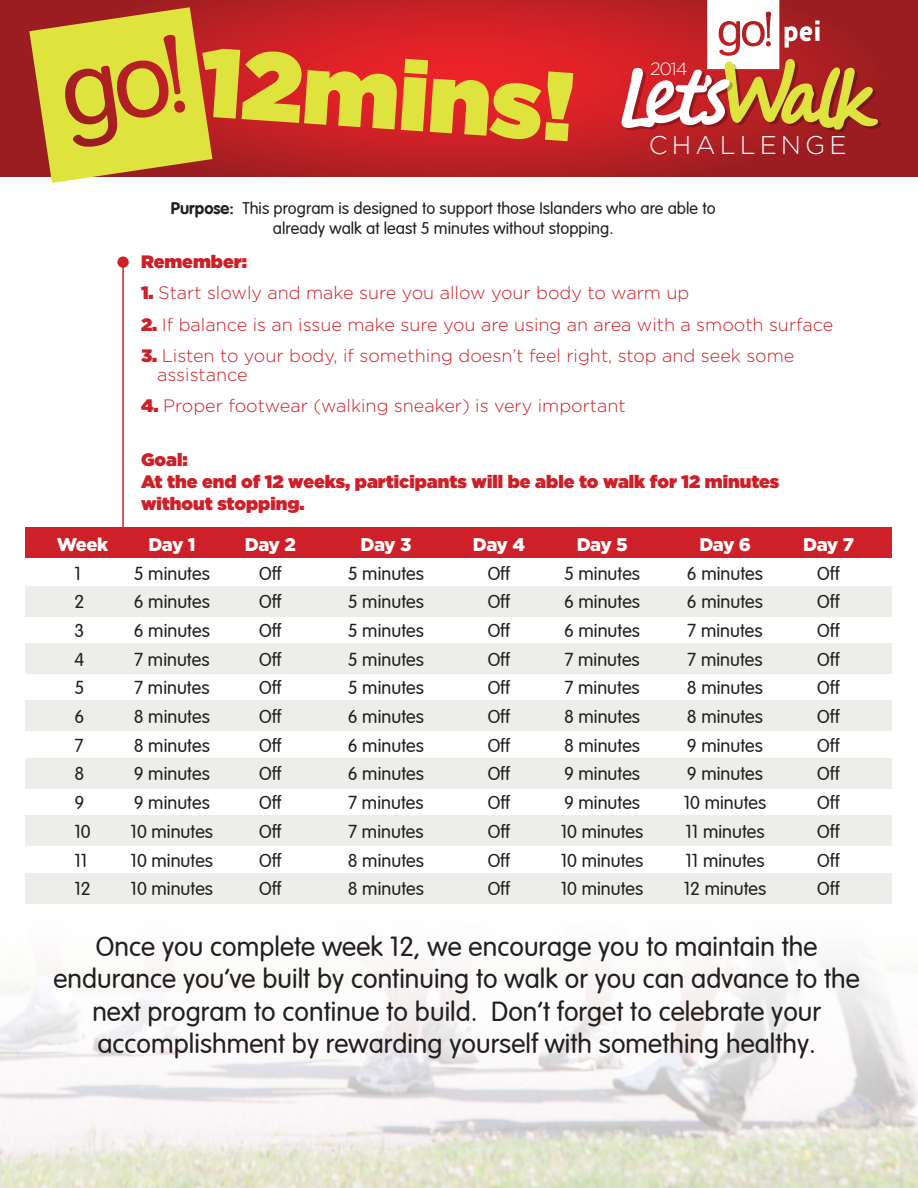
<style>
.page{position:relative;width:918px;height:1188px;background:#fff}
.page>*{position:absolute;margin:0;border:0;box-sizing:border-box;transform-origin:0 0}
.t1{font:900 97.65px "Gotham";color:#dee33e}
.t2{font:27px/32.4px "Corporate Rounded";color:#231f20;text-align:center}
.t3{font:300 25.65px "Gotham";letter-spacing:.16em;color:#fff}
.t4{font:18.3px "Corporate Rounded";color:#231f20}
.t5{font:900 18.3px "Gotham";letter-spacing:-.025em;color:#fff}
.t6{font:300 18px/19.2px "Gotham";color:#cd2028}
.t7{font:900 18px/22.2px "Gotham";color:#cd2028}
.t8{font:300 17.7px "Gotham";color:#fff}
.t9{font:16.5px/19.8px "Corporate Rounded";color:#231f20;text-align:center}
.s1{font-weight:700}
.s2{font-weight:900}
</style>
<div class="page">
<img style="left:0;top:259px;width:918px;height:929px">
<svg style="left:0;top:0;width:918px;height:177px;background:#c22025"></svg>
<svg style="left:29px;top:7px;width:183px;height:176px;background:#cea63b"></svg>
<div style="left:22px;top:523px;width:874px;height:327px;background:#fff"></div>
<div style="left:25px;top:527px;width:867px;height:31px;background:#cd2028"></div>
<div style="left:25px;top:586px;width:867px;height:31px;background:#ededea"></div>
<div style="left:25px;top:643px;width:867px;height:31px;background:#ededea"></div>
<div style="left:25px;top:700px;width:867px;height:31px;background:#ededea"></div>
<div style="left:25px;top:758px;width:867px;height:31px;background:#ededea"></div>
<div style="left:25px;top:816px;width:867px;height:30px;background:#ededea"></div>
<div style="left:25px;top:874px;width:867px;height:30px;background:#ededea"></div>
<hr style="left:122px;top:262px;width:2px;height:269px;background:#cd2028">
<div style="left:117px;top:256px;width:12px;height:12px;background:#cd2028;border-radius:50%"></div>
<svg style="left:622px;top:0;width:259px;height:132px"></svg>
<h1 class="t1" style="left:206px;top:11px;width:376px;rotate:4deg">12mins!</h1>
<p class="t8" style="left:650px;top:57px;width:39px">2014</p>
<h3 class="t3" style="left:649px;top:128px;width:199px">CHALLENGE</h3>
<p class="t9" style="left:171px;top:198px;width:546px"><span class="s1">Purpose:</span> This program is designed to support those Islanders who are able to already walk at least 5 minutes without stopping.</p>
<p class="t7" style="left:141px;top:250px;width:107px">Remember:</p>
<p class="t6" style="left:141px;top:283px;width:550px"><span class="s2">1.</span> Start slowly and make sure you allow your body to warm up</p>
<p class="t6" style="left:141px;top:314px;width:694px"><span class="s2">2.</span> If balance is an issue make sure you are using an area with a smooth surface</p>
<p class="t6" style="left:157px;top:345px;width:639px;text-indent:-16px"><span class="s2">3.</span> Listen to your body, if something doesn’t feel right, stop and seek some assistance</p>
<p class="t6" style="left:141px;top:396px;width:486px"><span class="s2">4.</span> Proper footwear (walking sneaker) is very important</p>
<p class="t7" style="left:141px;top:448px;width:640px">Goal:<br>At the end of 12 weeks, participants will be able to walk for 12 minutes without stopping.</p>
<p class="t5" style="left:57px;top:532px;width:53px">Week</p>
<p class="t5" style="left:148px;top:532px;width:49px">Day 1</p>
<p class="t5" style="left:245px;top:532px;width:53px">Day 2</p>
<p class="t5" style="left:361px;top:532px;width:52px">Day 3</p>
<p class="t5" style="left:473px;top:532px;width:54px">Day 4</p>
<p class="t5" style="left:577px;top:532px;width:53px">Day 5</p>
<p class="t5" style="left:699px;top:532px;width:53px">Day 6</p>
<p class="t5" style="left:803px;top:532px;width:52px">Day 7</p>
<p class="t4" style="left:74px;top:563px;width:8px">1</p>
<p class="t4" style="left:134px;top:563px;width:78px">5 minutes</p>
<p class="t4" style="left:259px;top:563px;width:24px">Off</p>
<p class="t4" style="left:348px;top:563px;width:78px">5 minutes</p>
<p class="t4" style="left:488px;top:563px;width:24px">Off</p>
<p class="t4" style="left:564px;top:563px;width:78px">5 minutes</p>
<p class="t4" style="left:687px;top:563px;width:78px">6 minutes</p>
<p class="t4" style="left:817px;top:563px;width:24px">Off</p>
<p class="t4" style="left:74px;top:591px;width:11px">2</p>
<p class="t4" style="left:134px;top:591px;width:78px">6 minutes</p>
<p class="t4" style="left:259px;top:591px;width:24px">Off</p>
<p class="t4" style="left:348px;top:591px;width:78px">5 minutes</p>
<p class="t4" style="left:488px;top:591px;width:24px">Off</p>
<p class="t4" style="left:564px;top:591px;width:78px">6 minutes</p>
<p class="t4" style="left:687px;top:591px;width:78px">6 minutes</p>
<p class="t4" style="left:817px;top:591px;width:24px">Off</p>
<p class="t4" style="left:74px;top:620px;width:11px">3</p>
<p class="t4" style="left:134px;top:620px;width:78px">6 minutes</p>
<p class="t4" style="left:259px;top:620px;width:24px">Off</p>
<p class="t4" style="left:348px;top:620px;width:78px">5 minutes</p>
<p class="t4" style="left:488px;top:620px;width:24px">Off</p>
<p class="t4" style="left:564px;top:620px;width:78px">6 minutes</p>
<p class="t4" style="left:687px;top:620px;width:77px">7 minutes</p>
<p class="t4" style="left:817px;top:620px;width:24px">Off</p>
<p class="t4" style="left:74px;top:649px;width:11px">4</p>
<p class="t4" style="left:134px;top:649px;width:77px">7 minutes</p>
<p class="t4" style="left:259px;top:649px;width:24px">Off</p>
<p class="t4" style="left:348px;top:649px;width:78px">5 minutes</p>
<p class="t4" style="left:488px;top:649px;width:24px">Off</p>
<p class="t4" style="left:564px;top:649px;width:77px">7 minutes</p>
<p class="t4" style="left:687px;top:649px;width:77px">7 minutes</p>
<p class="t4" style="left:817px;top:649px;width:24px">Off</p>
<p class="t4" style="left:74px;top:677px;width:11px">5</p>
<p class="t4" style="left:134px;top:677px;width:77px">7 minutes</p>
<p class="t4" style="left:259px;top:677px;width:24px">Off</p>
<p class="t4" style="left:348px;top:677px;width:78px">5 minutes</p>
<p class="t4" style="left:488px;top:677px;width:24px">Off</p>
<p class="t4" style="left:564px;top:677px;width:77px">7 minutes</p>
<p class="t4" style="left:687px;top:677px;width:78px">8 minutes</p>
<p class="t4" style="left:817px;top:677px;width:24px">Off</p>
<p class="t4" style="left:74px;top:706px;width:11px">6</p>
<p class="t4" style="left:134px;top:706px;width:78px">8 minutes</p>
<p class="t4" style="left:259px;top:706px;width:24px">Off</p>
<p class="t4" style="left:348px;top:706px;width:78px">6 minutes</p>
<p class="t4" style="left:488px;top:706px;width:24px">Off</p>
<p class="t4" style="left:564px;top:706px;width:78px">8 minutes</p>
<p class="t4" style="left:687px;top:706px;width:78px">8 minutes</p>
<p class="t4" style="left:817px;top:706px;width:24px">Off</p>
<p class="t4" style="left:74px;top:735px;width:11px">7</p>
<p class="t4" style="left:134px;top:735px;width:78px">8 minutes</p>
<p class="t4" style="left:259px;top:735px;width:24px">Off</p>
<p class="t4" style="left:348px;top:735px;width:78px">6 minutes</p>
<p class="t4" style="left:488px;top:735px;width:24px">Off</p>
<p class="t4" style="left:564px;top:735px;width:78px">8 minutes</p>
<p class="t4" style="left:687px;top:735px;width:78px">9 minutes</p>
<p class="t4" style="left:817px;top:735px;width:24px">Off</p>
<p class="t4" style="left:74px;top:764px;width:11px">8</p>
<p class="t4" style="left:134px;top:764px;width:78px">9 minutes</p>
<p class="t4" style="left:259px;top:764px;width:24px">Off</p>
<p class="t4" style="left:348px;top:764px;width:78px">6 minutes</p>
<p class="t4" style="left:488px;top:764px;width:24px">Off</p>
<p class="t4" style="left:564px;top:764px;width:78px">9 minutes</p>
<p class="t4" style="left:687px;top:764px;width:78px">9 minutes</p>
<p class="t4" style="left:817px;top:764px;width:24px">Off</p>
<p class="t4" style="left:74px;top:792px;width:11px">9</p>
<p class="t4" style="left:134px;top:792px;width:78px">9 minutes</p>
<p class="t4" style="left:259px;top:792px;width:24px">Off</p>
<p class="t4" style="left:348px;top:792px;width:77px">7 minutes</p>
<p class="t4" style="left:488px;top:792px;width:24px">Off</p>
<p class="t4" style="left:564px;top:792px;width:78px">9 minutes</p>
<p class="t4" style="left:684px;top:792px;width:84px">10 minutes</p>
<p class="t4" style="left:817px;top:792px;width:24px">Off</p>
<p class="t4" style="left:74px;top:821px;width:18px">10</p>
<p class="t4" style="left:131px;top:821px;width:84px">10 minutes</p>
<p class="t4" style="left:259px;top:821px;width:24px">Off</p>
<p class="t4" style="left:348px;top:821px;width:77px">7 minutes</p>
<p class="t4" style="left:488px;top:821px;width:24px">Off</p>
<p class="t4" style="left:561px;top:821px;width:84px">10 minutes</p>
<p class="t4" style="left:685px;top:821px;width:81px">11 minutes</p>
<p class="t4" style="left:817px;top:821px;width:24px">Off</p>
<p class="t4" style="left:74px;top:850px;width:14px">11</p>
<p class="t4" style="left:131px;top:850px;width:84px">10 minutes</p>
<p class="t4" style="left:259px;top:850px;width:24px">Off</p>
<p class="t4" style="left:348px;top:850px;width:78px">8 minutes</p>
<p class="t4" style="left:488px;top:850px;width:24px">Off</p>
<p class="t4" style="left:561px;top:850px;width:84px">10 minutes</p>
<p class="t4" style="left:685px;top:850px;width:81px">11 minutes</p>
<p class="t4" style="left:817px;top:850px;width:24px">Off</p>
<p class="t4" style="left:74px;top:878px;width:18px">12</p>
<p class="t4" style="left:131px;top:878px;width:84px">10 minutes</p>
<p class="t4" style="left:259px;top:878px;width:24px">Off</p>
<p class="t4" style="left:348px;top:878px;width:78px">8 minutes</p>
<p class="t4" style="left:488px;top:878px;width:24px">Off</p>
<p class="t4" style="left:561px;top:878px;width:84px">10 minutes</p>
<p class="t4" style="left:684px;top:878px;width:84px">12 minutes</p>
<p class="t4" style="left:817px;top:878px;width:24px">Off</p>
<p class="t2" style="left:54px;top:930px;width:808px">Once you complete week 12, we encourage you to maintain the endurance you’ve built by continuing to walk or you can advance to the next program to continue to build. Don’t forget to celebrate your accomplishment by rewarding yourself with something healthy.</p>
</div>
